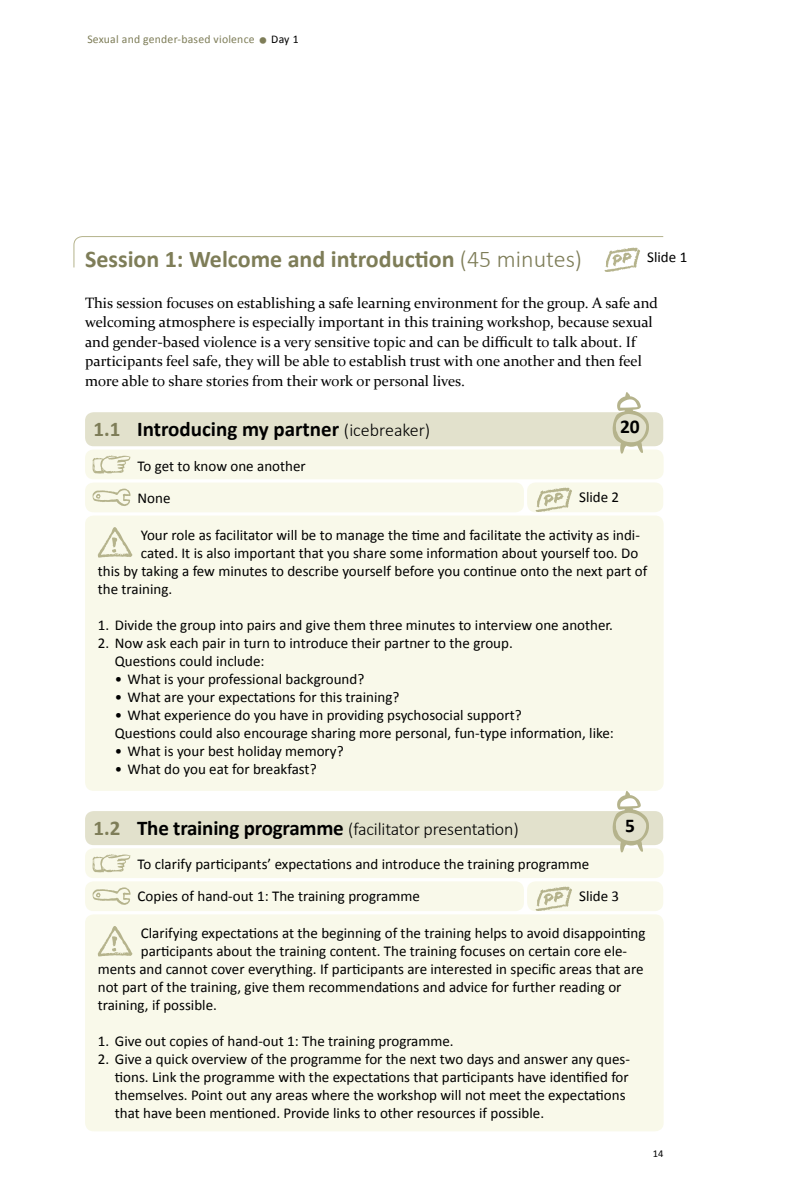
<style>
.page{position:relative;width:787px;height:1191px;background:#fff}
.page>*{position:absolute;margin:0;border:0;box-sizing:border-box;transform-origin:0 0}
.t1{font:700 24px "Calibri";color:#7e7d58}
.t2{font:700 21px "Calibri";color:#000}
.t3{font:700 19.5px "Calibri";color:#000}
.t4{font:300 18px "Calibri";letter-spacing:-.01em;color:#000}
.t5{font:15px/18px "Calibri";color:#000}
.t6{font:15px/19.5px "Constantia";color:#000}
.t7{font:11.7px "Calibri";letter-spacing:.02em;color:#7e7d58}
.t8{font:10.5px "Calibri";color:#000}
.s1{font-size:21px}
.s2{color:#000}
.s3{font-weight:300}
.s4{color:#7e7d58}
.s5{font-weight:300;font-size:18px}
.s6{font-weight:700;font-size:21px;color:#7e7d58}
.s7{font-weight:700;font-size:21px}
</style>
<div class="page">
<div style="left:85px;top:449px;width:578px;height:30px;background:#f9f9ea;border-radius:9px"></div>
<svg style="left:93px;top:455px;width:38px;height:18px"></svg>
<div style="left:85px;top:412px;width:578px;height:34px;background:#e2e1cc;border-radius:9px"></div>
<svg style="left:612px;top:392px;width:37px;height:62px"></svg>
<div style="left:85px;top:515px;width:578px;height:276px;background:#f9f9ea;border-radius:9px"></div>
<svg style="left:98px;top:527px;width:34px;height:30px"></svg>
<div style="left:85px;top:482px;width:439px;height:30px;background:#f9f9ea;border-radius:9px"></div>
<svg style="left:93px;top:488px;width:38px;height:18px"></svg>
<div style="left:527px;top:482px;width:136px;height:30px;background:#f9f9ea;border-radius:9px"></div>
<img style="left:535px;top:487px;width:37px;height:24px">
<div style="left:85px;top:811px;width:578px;height:34px;background:#e2e1cc;border-radius:9px"></div>
<div style="left:85px;top:848px;width:578px;height:30px;background:#f9f9ea;border-radius:9px"></div>
<svg style="left:93px;top:854px;width:38px;height:18px"></svg>
<div style="left:85px;top:914px;width:578px;height:217px;background:#f9f9ea;border-radius:9px"></div>
<svg style="left:98px;top:926px;width:34px;height:30px"></svg>
<div style="left:85px;top:881px;width:439px;height:30px;background:#f9f9ea;border-radius:9px"></div>
<svg style="left:93px;top:887px;width:38px;height:18px"></svg>
<svg style="left:612px;top:791px;width:37px;height:61px"></svg>
<svg style="left:73px;top:236px;width:591px;height:32px"></svg>
<img style="left:603px;top:246px;width:37px;height:26px">
<div style="left:527px;top:881px;width:136px;height:30px;background:#f9f9ea;border-radius:9px"></div>
<img style="left:535px;top:886px;width:37px;height:24px">
<p class="t7" style="left:87px;top:32px;width:213px">Sexual and gender-based violence <span class="s1">•</span> <span class="s2">Day 1</span></p>
<h1 class="t1" style="left:85px;top:244px;width:498px">Session 1: Welcome and introduction <span class="s3">(45 minutes)</span></h1>
<p class="t6" style="left:85px;top:292px;width:574px">This session focuses on establishing a safe learning environment for the group. A safe and welcoming atmosphere is especially important in this training workshop, because sexual and gender-based violence is a very sensitive topic and can be difficult to talk about. If participants feel safe, they will be able to establish trust with one another and then feel more able to share stories from their work or personal lives.</p>
<p class="t5" style="left:647px;top:248px;width:42px">Slide 1</p>
<h2 class="t2" style="left:94px;top:416px;width:338px"><span class="s4">1.1</span> Introducing my partner <span class="s5">(icebreaker)</span></h2>
<h3 class="t3" style="left:620px;top:414px;width:21px">20</h3>
<p class="t5" style="left:138px;top:456px;width:170px">To get to know one another</p>
<p class="t5" style="left:138px;top:488px;width:34px">None</p>
<p class="t5" style="left:579px;top:488px;width:42px">Slide 2</p>
<p class="t5" style="left:141px;top:525px;width:500px">Your role as facilitator will be to manage the time and facilitate the activity as indi-</p>
<p class="t5" style="left:141px;top:543px;width:499px">cated. It is also important that you share some information about yourself too. Do</p>
<p class="t5" style="left:98px;top:561px;width:551px">this by taking a few minutes to describe yourself before you continue onto the next part of</p>
<p class="t5" style="left:98px;top:579px;width:76px">the training.</p>
<p class="t5" style="left:98px;top:615px;width:516px">1. Divide the group into pairs and give them three minutes to interview one another.</p>
<p class="t5" style="left:115px;top:633px;width:399px;text-indent:-17px">2. Now ask each pair in turn to introduce their partner to the group.<br>Questions could include:</p>
<p class="t5" style="left:115px;top:669px;width:251px">• What is your professional background?</p>
<p class="t5" style="left:115px;top:687px;width:286px">• What are your expectations for this training?</p>
<p class="t5" style="left:115px;top:705px;width:500px">• What experience do you have in providing psychosocial support?<br>Questions could also encourage sharing more personal, fun-type information, like:</p>
<p class="t5" style="left:115px;top:741px;width:230px">• What is your best holiday memory?</p>
<p class="t5" style="left:115px;top:759px;width:203px">• What do you eat for breakfast?</p>
<p class="t4" style="left:94px;top:818px;width:426px"><span class="s6">1.2</span> <span class="s7">The training programme</span> (facilitator presentation)</p>
<p class="t5" style="left:138px;top:855px;width:453px">To clarify participants’ expectations and introduce the training programme</p>
<h3 class="t3" style="left:625px;top:813px;width:11px">5</h3>
<p class="t5" style="left:138px;top:887px;width:284px">Copies of hand-out 1: The training programme</p>
<p class="t5" style="left:579px;top:887px;width:42px">Slide 3</p>
<p class="t5" style="left:141px;top:924px;width:506px">Clarifying expectations at the beginning of the training helps to avoid disappointing</p>
<p class="t5" style="left:141px;top:942px;width:488px">participants about the training content. The training focuses on certain core ele-</p>
<p class="t5" style="left:98px;top:960px;width:547px">ments and cannot cover everything. If participants are interested in specific areas that are</p>
<p class="t5" style="left:98px;top:978px;width:525px">not part of the training, give them recommendations and advice for further reading or</p>
<p class="t5" style="left:98px;top:996px;width:121px">training, if possible.</p>
<p class="t5" style="left:98px;top:1032px;width:357px">1. Give out copies of hand-out 1: The training programme.</p>
<p class="t5" style="left:115px;top:1050px;width:516px;text-indent:-17px">2. Give a quick overview of the programme for the next two days and answer any ques&shy;tions. Link the programme with the expectations that participants have identified for themselves. Point out any areas where the workshop will not meet the expectations that have been mentioned. Provide links to other resources if possible.</p>
<p class="t8" style="left:653px;top:1147px;width:12px">14</p>
</div>
